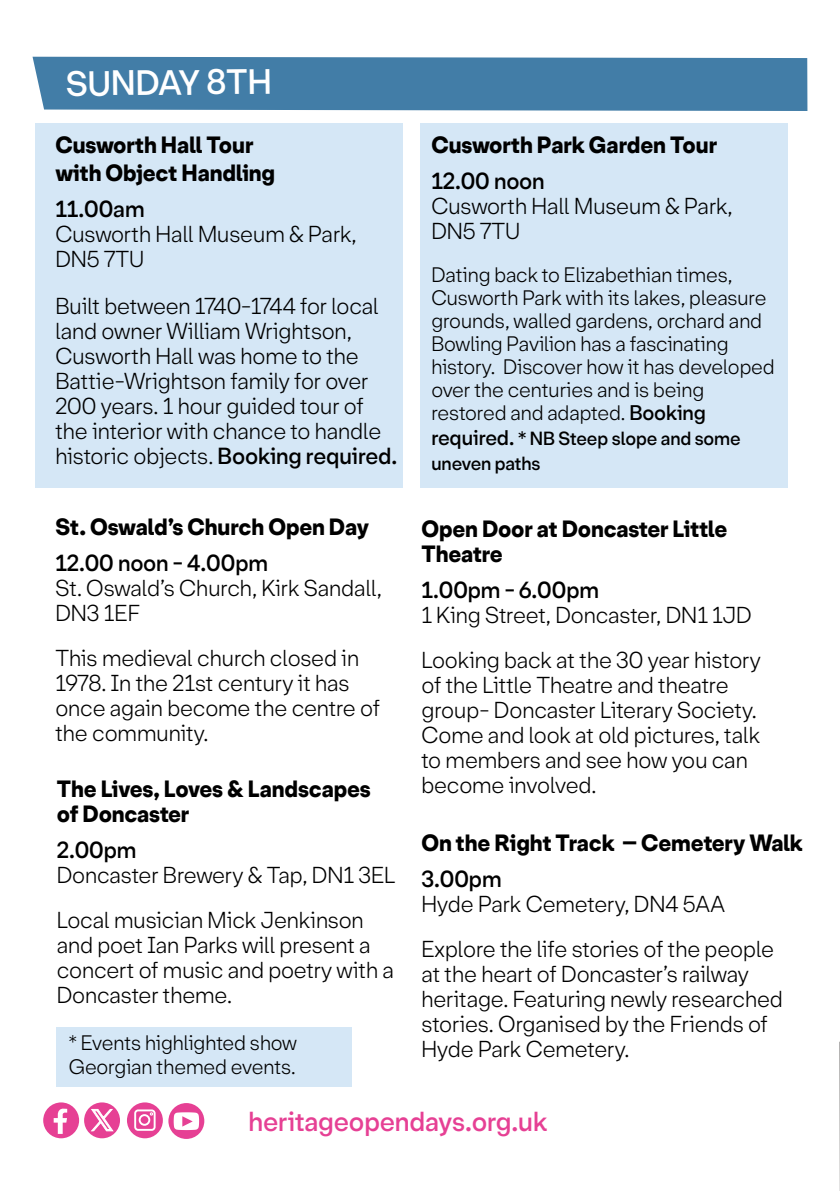
<style>
.page{position:relative;width:840px;height:1191px;background:#fff}
.page>*{position:absolute;margin:0;border:0;box-sizing:border-box;transform-origin:0 0}
.t1{font:600 33.2px "Friends";color:#fff}
.t2{font:600 26px "Friends";letter-spacing:-.01em;color:#e64094}
.t3{font:22px/25px "Friends";letter-spacing:-.005em;color:#000}
.t4{font:900 22px/25px "Friends";letter-spacing:-.01em;color:#000}
.t5{font:600 22px "Friends";color:#000}
.t6{font:20px/23px "Friends";letter-spacing:-.005em;color:#000}
.t7{font:600 18px/25px "Friends";letter-spacing:-.01em;color:#000}
.s1{font-weight:600}
.s2{font-size:20px}
</style>
<div class="page">
<div style="left:33px;top:57px;width:774px;height:54px;background:#427da7"></div>
<div style="left:35px;top:123px;width:368px;height:365px;background:#d5e7f6"></div>
<div style="left:420px;top:123px;width:367px;height:365px;background:#d5e7f6"></div>
<div style="left:57px;top:1027px;width:295px;height:59px;background:#d5e7f6"></div>
<svg style="left:839px;top:1041px;width:1px;height:150px"></svg>
<div style="left:84px;top:1102px;width:36px;height:36px;background:#e64094;border-radius:50%"></div>
<div style="left:43px;top:1102px;width:36px;height:36px;background:#e64094;border-radius:50%"></div>
<svg style="left:54px;top:1108px;width:13px;height:25px"></svg>
<svg style="left:127px;top:1102px;width:36px;height:36px"></svg>
<div style="left:134px;top:1109px;width:21px;height:21px;border:2px solid #fff;border-radius:3px"></div>
<div style="left:139px;top:1114px;width:11px;height:11px;border:2px solid #fff;border-radius:50%"></div>
<div style="left:168px;top:1103px;width:36px;height:36px;background:#e64094;border-radius:50%"></div>
<svg style="left:173px;top:1112px;width:26px;height:18px"></svg>
<svg style="left:91px;top:1108px;width:23px;height:23px"></svg>
<h1 class="t1" style="left:66px;top:63px;width:207px;rotate:-1deg">SUNDAY 8TH</h1>
<p class="t4" style="left:55px;top:131px;width:221px;line-height:28.8px">Cusworth Hall Tour with Object Handling</p>
<p class="t5" style="left:55px;top:196px;width:91px">11.00am</p>
<p class="t3" style="left:55px;top:222px;width:303px">Cusworth Hall Museum &amp; Park,<br>DN5 7TU</p>
<p class="t3" style="left:55px;top:294px;width:343px">Built between 1740-1744 for local land owner William Wrightson,<br>Cusworth Hall was home to the<br>Battie-Wrightson family for over<br>200 years. 1 hour guided tour of the interior with chance to handle historic objects. <span class="s1">Booking required.</span></p>
<p class="t4" style="left:431px;top:133px;width:287px">Cusworth Park Garden Tour</p>
<p class="t5" style="left:431px;top:167px;width:115px">12.00 noon</p>
<p class="t3" style="left:431px;top:194px;width:303px">Cusworth Hall Museum &amp; Park,<br>DN5 7TU</p>
<p class="t6" style="left:431px;top:263px;width:344px">Dating back to Elizabethian times, Cusworth Park with its lakes, pleasure grounds, walled gardens, orchard and Bowling Pavilion has a fascinating history. Discover how it has developed over the centuries and is being restored and adapted. <span class="s1">Booking</span></p>
<p class="t7" style="left:431px;top:426px;width:310px"><span class="s2">required.</span> * NB Steep slope and some uneven paths</p>
<p class="t4" style="left:55px;top:515px;width:315px">St. Oswald’s Church Open Day</p>
<p class="t5" style="left:55px;top:549px;width:214px">12.00 noon - 4.00pm</p>
<p class="t3" style="left:55px;top:576px;width:328px">St. Oswald’s Church, Kirk Sandall,<br>DN3 1EF</p>
<p class="t3" style="left:55px;top:646px;width:326px">This medieval church closed in<br>1978. In the 21st century it has once again become the centre of the community.</p>
<p class="t4" style="left:421px;top:517px;width:307px">Open Door at Doncaster Little<br>Theatre</p>
<p class="t5" style="left:421px;top:576px;width:179px">1.00pm - 6.00pm</p>
<p class="t3" style="left:421px;top:593px;width:340px;line-height:45px">1 King Street, Doncaster, DN1 1JD<br>Looking back at the 30 year history</p>
<p class="t3" style="left:421px;top:673px;width:340px">of the Little Theatre and theatre group- Doncaster Literary Society.<br>Come and look at old pictures, talk to members and see how you can become involved.</p>
<p class="t4" style="left:57px;top:777px;width:315px">The Lives, Loves &amp; Landscapes of Doncaster</p>
<p class="t5" style="left:57px;top:836px;width:81px">2.00pm</p>
<p class="t3" style="left:57px;top:853px;width:340px;line-height:45px">Doncaster Brewery &amp; Tap, DN1 3EL<br>Local musician Mick Jenkinson</p>
<p class="t3" style="left:57px;top:933px;width:338px">and poet Ian Parks will present a concert of music and poetry with a<br>Doncaster theme.</p>
<p class="t4" style="left:421px;top:831px;width:383px">On the Right Track – Cemetery Walk</p>
<p class="t5" style="left:421px;top:865px;width:82px">3.00pm</p>
<p class="t3" style="left:421px;top:882px;width:354px;line-height:45px">Hyde Park Cemetery, DN4 5AA<br>Explore the life stories of the people</p>
<p class="t3" style="left:421px;top:962px;width:363px">at the heart of Doncaster’s railway heritage. Featuring newly researched stories. Organised by the Friends of<br>Hyde Park Cemetery.</p>
<p class="t6" style="left:69px;top:1031px;width:230px;line-height:24px">* Events highlighted show<br>Georgian themed events.</p>
<p class="t2" style="left:248px;top:1105px;width:300px">heritageopendays.org.uk</p>
</div>
